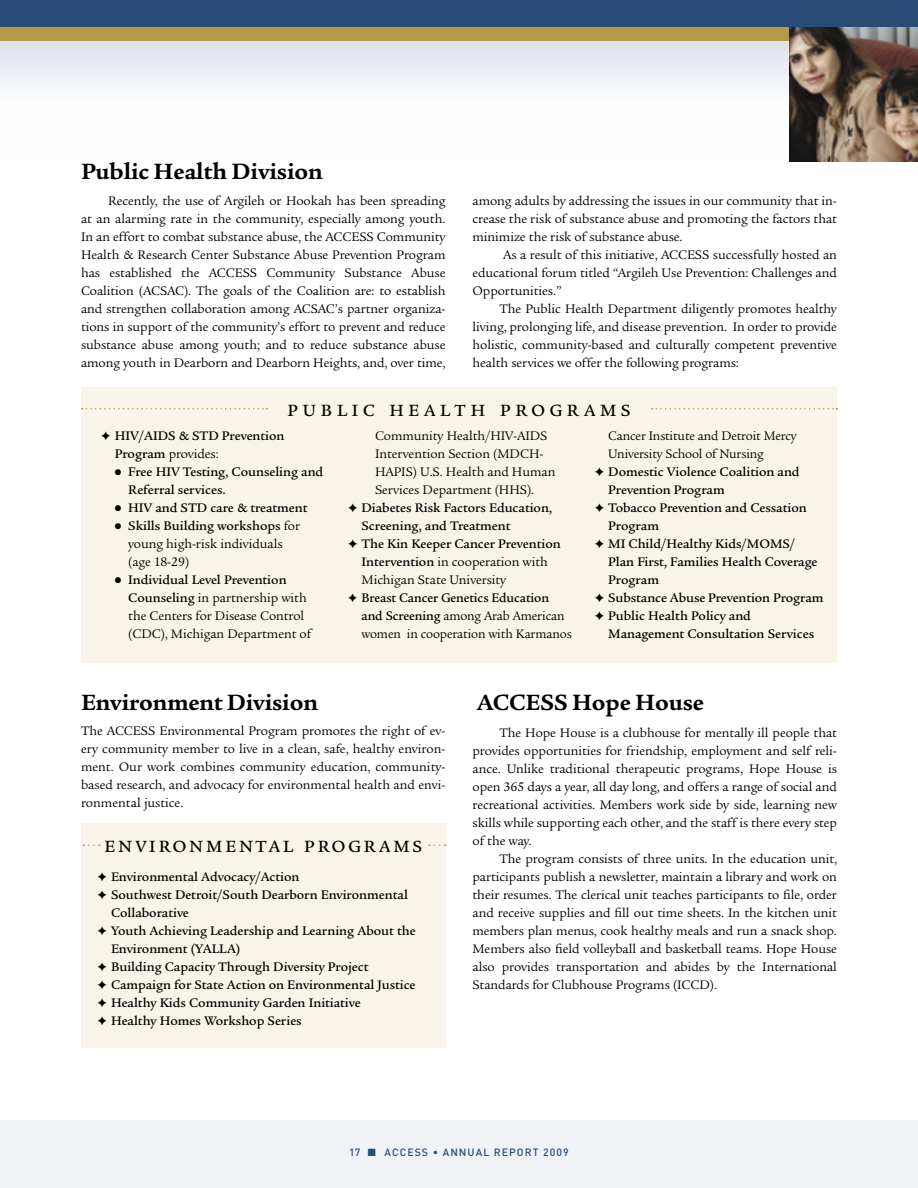
<style>
.page{position:relative;width:918px;height:1188px;background:#fff}
.page>*{position:absolute;margin:0;border:0;box-sizing:border-box;transform-origin:0 0}
.t1{font:700 24px "Legacy Ser ITC";letter-spacing:-.005em;color:#000}
.t2{font:24px "Legacy Ser ITC Book SC";letter-spacing:.1em;color:#000}
.t3{font:24px "Legacy Ser ITC Book SC";letter-spacing:.175em;color:#000}
.t4{font:13.5px/18px "Legacy Ser ITC";letter-spacing:-.005em;color:#000;text-align:justify}
.t5{font:500 13.5px/18px "Legacy Ser ITC";letter-spacing:-.005em;color:#000}
.t6{font:500 10.5px "DIN";letter-spacing:.1em;color:#294b78}
.s1{font-weight:400}
.s2{font-weight:500}
</style>
<div class="page">
<svg style="left:0;top:41px;width:790px;height:121px"></svg>
<div style="left:0;top:0;width:918px;height:31px;background:#294b78"></div>
<div style="left:0;top:27px;width:918px;height:14px;background:#b59a4b"></div>
<div style="left:81px;top:824px;width:365px;height:224px;background:#f8f4ea"></div>
<img style="left:790px;top:27px;width:128px;height:135px">
<svg style="left:83px;top:844px;width:17px;height:2px"></svg>
<div style="left:81px;top:387px;width:756px;height:276px;background:#f8f4ea"></div>
<svg style="left:652px;top:408px;width:185px;height:2px"></svg>
<svg style="left:82px;top:408px;width:185px;height:2px"></svg>
<div style="left:0;top:1120px;width:918px;height:68px;background:#f1f2f6"></div>
<svg style="left:429px;top:844px;width:17px;height:2px"></svg>
<h1 class="t1" style="left:81px;top:158px;width:243px">Public Health Division</h1>
<p class="t4" style="left:81px;top:192px;width:366px;text-indent:27px">Recently, the use of Argileh or Hookah has been spreading at an alarming rate in the community, especially among youth.<br>In an effort to combat substance abuse, the ACCESS Community Health &amp; Research Center Substance Abuse Prevention Program has established the ACCESS Community Substance Abuse Coalition (ACSAC). The goals of the Coalition are: to establish and strengthen collaboration among ACSAC’s partner organiza&shy;tions in support of the community’s effort to prevent and reduce substance abuse among youth; and to reduce substance abuse among youth in Dearborn and Dearborn Heights, and, over time,</p>
<p class="t4" style="left:472px;top:192px;width:366px">among adults by addressing the issues in our community that in&shy;crease the risk of substance abuse and promoting the factors that minimize the risk of substance abuse.</p>
<p class="t4" style="left:472px;top:246px;width:366px;text-indent:31px">As a result of this initiative, ACCESS successfully hosted an educational forum titled “Argileh Use Prevention: Challenges and Opportunities.”</p>
<p class="t4" style="left:472px;top:300px;width:366px;text-indent:27px">The Public Health Department diligently promotes healthy living, prolonging life, and disease prevention. In order to provide holistic, community-based and culturally competent preventive health services we offer the following programs:</p>
<h1 class="t3" style="left:287px;top:395px;width:345px">public health programs</h1>
<p class="t5" style="left:115px;top:427px;width:171px;text-indent:-14px">✦ HIV/AIDS &amp; STD Prevention<br>Program <span class="s1">provides:</span></p>
<p class="t5" style="left:128px;top:463px;width:197px;text-indent:-14px">● Free HIV Testing, Counseling and<br>Referral services.</p>
<p class="t5" style="left:115px;top:499px;width:194px">● HIV and STD care &amp; treatment</p>
<p class="t4" style="left:128px;top:517px;width:173px;text-align:left;text-indent:-14px">● <span class="s2">Skills Building workshops</span> for young high-risk individuals (age 18-29)</p>
<p class="t4" style="left:128px;top:571px;width:185px;text-align:left;text-indent:-14px">● <span class="s2">Individual Level Prevention<br>Counseling</span> in partnership with the Centers for Disease Control (CDC), Michigan Department of</p>
<p class="t4" style="left:375px;top:427px;width:174px">Community Health/HIV-AIDS</p>
<p class="t4" style="left:375px;top:445px;width:170px">Intervention Section (MDCH-</p>
<p class="t4" style="left:375px;top:463px;width:182px">HAPIS) U.S. Health and Human</p>
<p class="t4" style="left:375px;top:481px;width:161px">Services Department (HHS).</p>
<p class="t5" style="left:348px;top:499px;width:206px">✦ Diabetes Risk Factors Education,</p>
<p class="t5" style="left:362px;top:517px;width:151px">Screening, and Treatment</p>
<p class="t5" style="left:348px;top:535px;width:214px">✦ The Kin Keeper Cancer Prevention</p>
<p class="t4" style="left:362px;top:553px;width:188px"><span class="s2">Intervention</span> in cooperation with</p>
<p class="t4" style="left:362px;top:571px;width:146px">Michigan State University</p>
<p class="t5" style="left:348px;top:589px;width:203px">✦ Breast Cancer Genetics Education</p>
<p class="t4" style="left:362px;top:607px;width:205px"><span class="s2">and Screening</span> among Arab American</p>
<p class="t4" style="left:362px;top:625px;width:212px">women in cooperation with Karmanos</p>
<p class="t4" style="left:608px;top:427px;width:190px">Cancer Institute and Detroit Mercy</p>
<p class="t4" style="left:608px;top:445px;width:157px">University School of Nursing</p>
<p class="t5" style="left:595px;top:463px;width:206px">✦ Domestic Violence Coalition and</p>
<p class="t5" style="left:608px;top:481px;width:118px">Prevention Program</p>
<p class="t5" style="left:595px;top:499px;width:214px">✦ Tobacco Prevention and Cessation</p>
<p class="t5" style="left:608px;top:517px;width:52px">Program</p>
<p class="t5" style="left:595px;top:535px;width:202px">✦ MI Child/Healthy Kids/MOMS/</p>
<p class="t5" style="left:608px;top:553px;width:211px">Plan First, Families Health Coverage</p>
<p class="t5" style="left:608px;top:571px;width:52px">Program</p>
<p class="t5" style="left:595px;top:589px;width:230px">✦ Substance Abuse Prevention Program</p>
<p class="t5" style="left:595px;top:607px;width:158px">✦ Public Health Policy and</p>
<p class="t5" style="left:608px;top:625px;width:208px">Management Consultation Services</p>
<h1 class="t1" style="left:81px;top:689px;width:238px">Environment Division</h1>
<p class="t4" style="left:81px;top:722px;width:366px">The ACCESS Environmental Program promotes the right of ev&shy;ery community member to live in a clean, safe, healthy environ&shy;ment. Our work combines community education, community&shy;based research, and advocacy for environmental health and envi&shy;ronmental justice.</p>
<h1 class="t2" style="left:104px;top:831px;width:320px">environmental programs</h1>
<p class="t5" style="left:98px;top:868px;width:204px">✦ Environmental Advocacy/Action</p>
<p class="t5" style="left:98px;top:886px;width:312px">✦ Southwest Detroit/South Dearborn Environmental</p>
<p class="t5" style="left:111px;top:904px;width:79px">Collaborative</p>
<p class="t5" style="left:98px;top:922px;width:320px">✦ Youth Achieving Leadership and Learning About the</p>
<p class="t5" style="left:111px;top:940px;width:131px">Environment (YALLA)</p>
<p class="t5" style="left:98px;top:958px;width:273px">✦ Building Capacity Through Diversity Project</p>
<p class="t5" style="left:98px;top:976px;width:320px">✦ Campaign for State Action on Environmental Justice</p>
<p class="t5" style="left:98px;top:994px;width:265px">✦ Healthy Kids Community Garden Initiative</p>
<p class="t5" style="left:98px;top:1012px;width:206px">✦ Healthy Homes Workshop Series</p>
<h1 class="t1" style="left:477px;top:689px;width:228px">ACCESS Hope House</h1>
<p class="t4" style="left:472px;top:724px;width:366px;text-indent:27px">The Hope House is a clubhouse for mentally ill people that provides opportunities for friendship, employment and self reli&shy;ance. Unlike traditional therapeutic programs, Hope House is open 365 days a year, all day long, and offers a range of social and recreational activities. Members work side by side, learning new skills while supporting each other, and the staff is there every step of the way.</p>
<p class="t4" style="left:472px;top:850px;width:366px;text-indent:27px">The program consists of three units. In the education unit, participants publish a newsletter, maintain a library and work on their resumes. The clerical unit teaches participants to file, order and receive supplies and fill out time sheets. In the kitchen unit members plan menus, cook healthy meals and run a snack shop.<br>Members also field volleyball and basketball teams. Hope House also provides transportation and abides by the International Standards for Clubhouse Programs (ICCD).</p>
<p class="t6" style="left:349px;top:1146px;width:44px">17 ■ ACCESS</p>
<p class="t6" style="left:433px;top:1146px;width:138px">• ANNUAL REPORT 2009</p>
</div>
